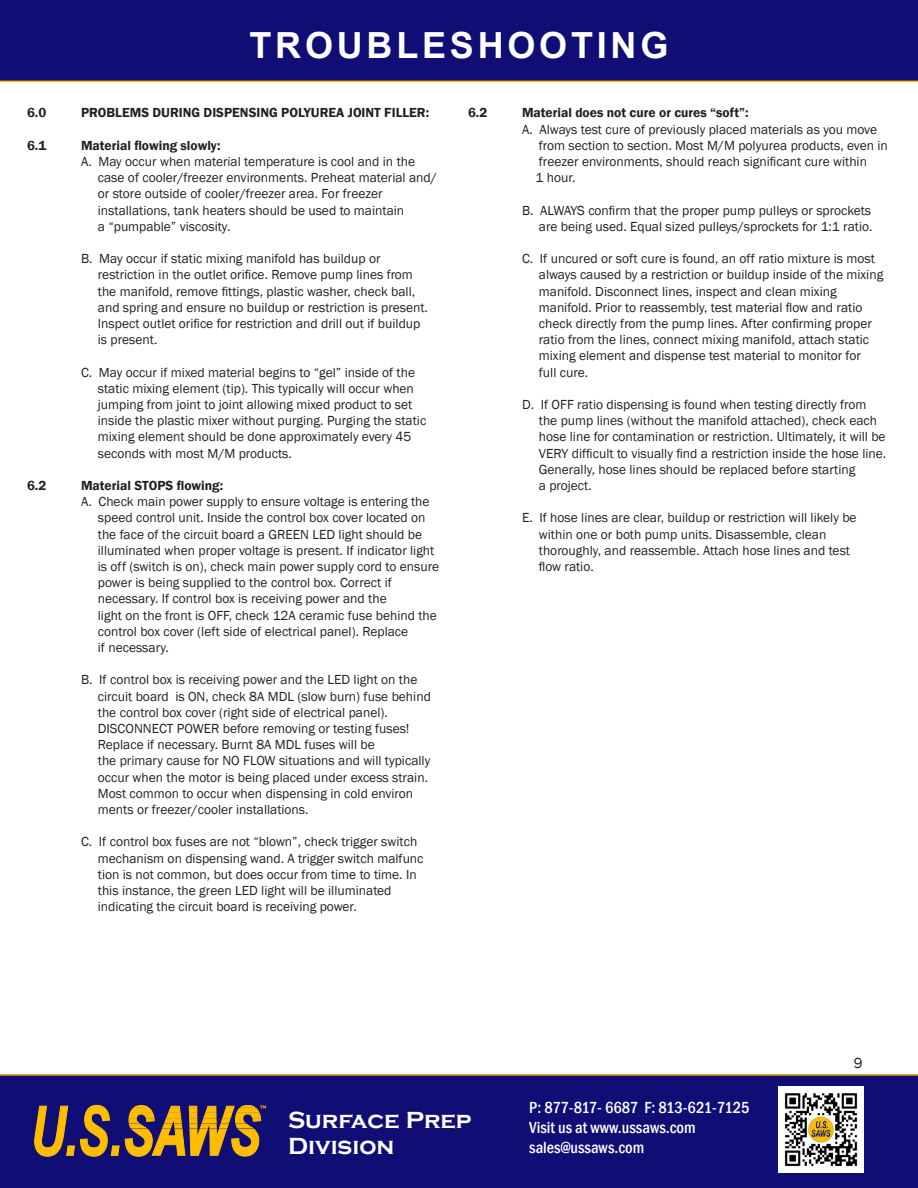
<style>
.page{position:relative;width:918px;height:1188px;background:#fff}
.page>*{position:absolute;margin:0;border:0;box-sizing:border-box;transform-origin:0 0}
.t1{font:700 36px "Arial";letter-spacing:.105em;color:#fff}
.t2{font:700 24px "Copperplate Gothic";color:#fff}
.t3{font:500 condensed 16.5px "Franklin Gothic";color:#fff}
.t4{font:500 condensed 16.5px "Franklin Gothic";letter-spacing:-.02em;color:#fff}
.t5{font:15px "Franklin Gothic";color:#231f20}
.t6{font:13.5px/16.2px "Franklin Gothic";color:#231f20}
.t7{font:600 13.5px "Franklin Gothic";color:#231f20}
</style>
<div class="page">
<div style="left:0;top:0;width:918px;height:82px;background:#100d75"></div>
<div style="left:0;top:1074px;width:918px;height:114px;background:#100d75"></div>
<svg style="left:34px;top:1105px;width:232px;height:52px;background:#82613c"></svg>
<img style="left:778px;top:1087px;width:86px;height:85px">
<p class="t1" style="left:250px;top:20px;width:420px">TROUBLESHOOTING</p>
<p class="t7" style="left:27px;top:105px;width:21px">6.0</p>
<p class="t7" style="left:81px;top:105px;width:350px">PROBLEMS DURING DISPENSING POLYUREA JOINT FILLER:</p>
<p class="t7" style="left:27px;top:137px;width:21px">6.1</p>
<p class="t7" style="left:81px;top:137px;width:141px">Material flowing slowly:</p>
<p class="t6" style="left:98px;top:154px;width:341px;text-indent:-17px">A. May occur when material temperature is cool and in the case of cooler/freezer environments. Preheat material and/ or store outside of cooler/freezer area. For freezer</p>
<p class="t6" style="left:98px;top:202px;width:308px">installations, tank heaters should be used to maintain</p>
<p class="t6" style="left:98px;top:219px;width:134px">a “pumpable” viscosity.</p>
<p class="t6" style="left:81px;top:251px;width:301px">B. May occur if static mixing manifold has buildup or</p>
<p class="t6" style="left:98px;top:267px;width:317px">restriction in the outlet orifice. Remove pump lines from</p>
<p class="t6" style="left:98px;top:283px;width:332px">the manifold, remove fittings, plastic washer, check ball, and spring and ensure no buildup or restriction is present.<br>Inspect outlet orifice for restriction and drill out if buildup</p>
<p class="t6" style="left:98px;top:332px;width:61px">is present.</p>
<p class="t6" style="left:98px;top:364px;width:330px;text-indent:-17px">C. May occur if mixed material begins to “gel” inside of the static mixing element (tip). This typically will occur when jumping from joint to joint allowing mixed product to set inside the plastic mixer without purging. Purging the static</p>
<p class="t6" style="left:98px;top:429px;width:315px">mixing element should be done approximately every 45</p>
<p class="t6" style="left:98px;top:445px;width:195px">seconds with most M/M products.</p>
<p class="t7" style="left:27px;top:477px;width:21px">6.2</p>
<p class="t7" style="left:81px;top:477px;width:144px">Material STOPS flowing:</p>
<p class="t6" style="left:81px;top:494px;width:350px">A. Check main power supply to ensure voltage is entering the</p>
<p class="t6" style="left:98px;top:510px;width:329px">speed control unit. Inside the control box cover located on</p>
<p class="t6" style="left:98px;top:526px;width:326px">the face of the circuit board a GREEN LED light should be</p>
<p class="t6" style="left:98px;top:543px;width:343px">illuminated when proper voltage is present. If indicator light is off (switch is on), check main power supply cord to ensure</p>
<p class="t6" style="left:98px;top:575px;width:295px">power is being supplied to the control box. Correct if</p>
<p class="t6" style="left:98px;top:591px;width:341px">necessary. If control box is receiving power and the<br>light on the front is OFF, check 12A ceramic fuse behind the</p>
<p class="t6" style="left:98px;top:624px;width:312px">control box cover (left side of electrical panel). Replace</p>
<p class="t6" style="left:98px;top:640px;width:73px">if necessary.</p>
<p class="t6" style="left:81px;top:672px;width:338px">B. If control box is receiving power and the LED light on the</p>
<p class="t6" style="left:98px;top:688px;width:335px">circuit board is ON, check 8A MDL (slow burn) fuse behind</p>
<p class="t6" style="left:98px;top:705px;width:291px">the control box cover (right side of electrical panel).</p>
<p class="t6" style="left:98px;top:721px;width:313px">DISCONNECT POWER before removing or testing fuses!<br>Replace if necessary. Burnt 8A MDL fuses will be</p>
<p class="t6" style="left:98px;top:753px;width:334px">the primary cause for NO FLOW situations and will typically</p>
<p class="t6" style="left:98px;top:769px;width:332px">occur when the motor is being placed under excess strain.<br>Most common to occur when dispensing in cold environ ments or freezer/cooler installations.</p>
<p class="t6" style="left:81px;top:834px;width:338px">C. If control box fuses are not “blown”, check trigger switch</p>
<p class="t6" style="left:98px;top:850px;width:327px">mechanism on dispensing wand. A trigger switch malfunc tion is not common, but does occur from time to time. In this instance, the green LED light will be illuminated</p>
<p class="t6" style="left:98px;top:899px;width:260px">indicating the circuit board is receiving power.</p>
<p class="t7" style="left:468px;top:105px;width:21px">6.2</p>
<p class="t7" style="left:522px;top:105px;width:228px">Material does not cure or cures “soft”:</p>
<p class="t6" style="left:539px;top:121px;width:351px;text-indent:-17px">A. Always test cure of previously placed materials as you move from section to section. Most M/M polyurea products, even in</p>
<p class="t6" style="left:539px;top:154px;width:330px">freezer environments, should reach significant cure within</p>
<p class="t6" style="left:536px;top:170px;width:41px">1 hour.</p>
<p class="t6" style="left:522px;top:202px;width:351px">B. ALWAYS confirm that the proper pump pulleys or sprockets</p>
<p class="t6" style="left:539px;top:219px;width:335px">are being used. Equal sized pulleys/sprockets for 1:1 ratio.</p>
<p class="t6" style="left:522px;top:251px;width:354px">C. If uncured or soft cure is found, an off ratio mixture is most</p>
<p class="t6" style="left:539px;top:267px;width:346px">always caused by a restriction or buildup inside of the mixing</p>
<p class="t6" style="left:539px;top:283px;width:299px">manifold. Disconnect lines, inspect and clean mixing</p>
<p class="t6" style="left:539px;top:300px;width:325px">manifold. Prior to reassembly, test material flow and ratio</p>
<p class="t6" style="left:539px;top:316px;width:334px">check directly from the pump lines. After confirming proper</p>
<p class="t6" style="left:539px;top:332px;width:332px">ratio from the lines, connect mixing manifold, attach static</p>
<p class="t6" style="left:539px;top:348px;width:323px">mixing element and dispense test material to monitor for</p>
<p class="t6" style="left:539px;top:364px;width:51px">full cure.</p>
<p class="t6" style="left:522px;top:397px;width:346px">D. If OFF ratio dispensing is found when testing directly from</p>
<p class="t6" style="left:539px;top:413px;width:340px">the pump lines (without the manifold attached), check each</p>
<p class="t6" style="left:539px;top:429px;width:349px">hose line for contamination or restriction. Ultimately, it will be<br>VERY difficult to visually find a restriction inside the hose line.</p>
<p class="t6" style="left:539px;top:462px;width:318px">Generally, hose lines should be replaced before starting</p>
<p class="t6" style="left:539px;top:478px;width:54px">a project.</p>
<p class="t6" style="left:539px;top:510px;width:319px;text-indent:-17px">E. If hose lines are clear, buildup or restriction will likely be within one or both pump units. Disassemble, clean</p>
<p class="t6" style="left:539px;top:543px;width:313px">thoroughly, and reassemble. Attach hose lines and test</p>
<p class="t6" style="left:539px;top:559px;width:56px">flow ratio.</p>
<p class="t5" style="left:854px;top:1054px;width:10px">9</p>
<p class="t2" style="left:288px;top:1107px;width:185px">Surface Prep</p>
<p class="t2" style="left:288px;top:1132px;width:108px">Division</p>
<p class="t4" style="left:529px;top:1097px;width:222px">P: 877-817- 6687 F: 813-621-7125</p>
<p class="t3" style="left:529px;top:1117px;width:168px">Visit us at www.ussaws.com</p>
<p class="t3" style="left:529px;top:1137px;width:117px">sales@ussaws.com</p>
</div>
